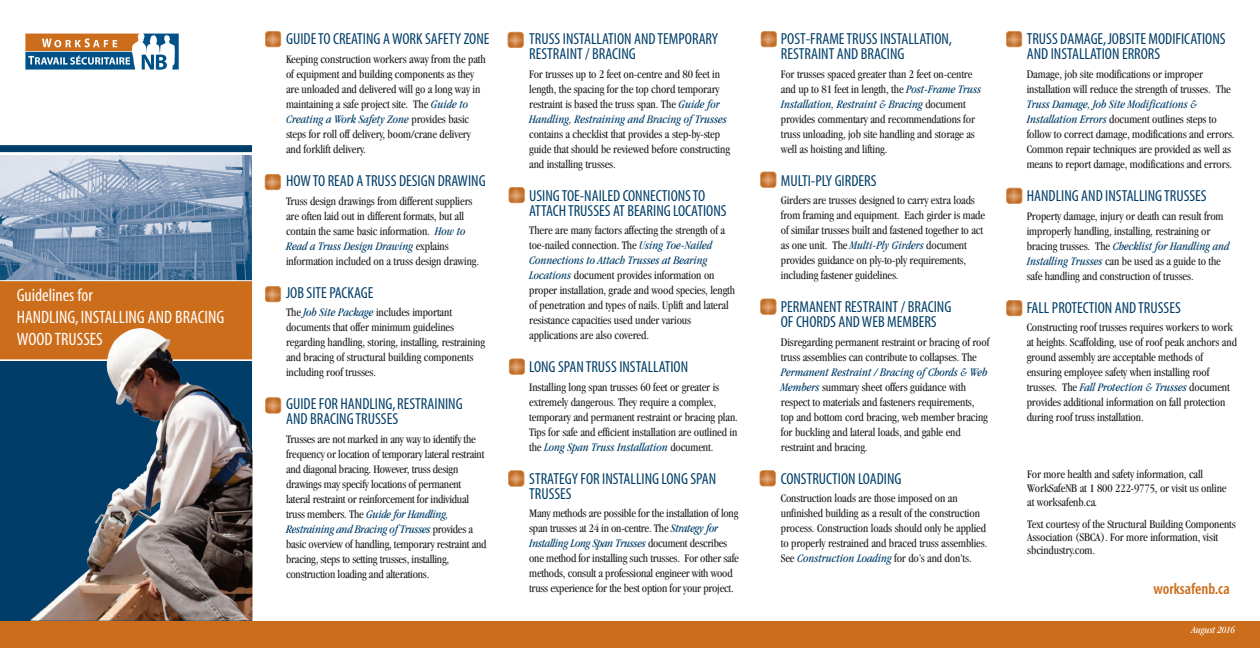
<style>
.page{position:relative;width:1260px;height:648px;background:#fff}
.page>*{position:absolute;margin:0;border:0;box-sizing:border-box;transform-origin:0 0}
.t1{font:condensed 18px/22px "Myriad";color:#fff}
.t2{font:condensed 16px/15px "Myriad";color:#003e69}
.t3{font:600 condensed 16px "Myriad";color:#cc6d1b}
.t4{font:condensed 12px/15px "Garamond";letter-spacing:-.01em;color:#231f20}
.t5{font:italic condensed 10px "Garamond";letter-spacing:-.01em;color:#fff}
.s1{font-style:italic;color:#003e69}
.s2{font-style:italic}
</style>
<div class="page">
<div style="left:0;top:361px;width:252px;height:266px;background:#003e69"></div>
<img style="left:0;top:155px;width:252px;height:125px">
<svg style="left:25px;top:34px;width:154px;height:36px"></svg>
<div style="left:0;top:145px;width:252px;height:7px;background:#003e69"></div>
<div style="left:0;top:280px;width:252px;height:80px;background:#cc6d1b"></div>
<div style="left:0;top:622px;width:1260px;height:26px;background:#cc6d1b"></div>
<svg style="left:266px;top:32px;width:15px;height:15px"></svg>
<div style="left:265px;top:31px;width:16px;height:16px;border:1px solid #cc6d1b;border-radius:3px"></div>
<svg style="left:265px;top:175px;width:15px;height:15px"></svg>
<div style="left:265px;top:174px;width:16px;height:16px;border:1px solid #cc6d1b;border-radius:3px"></div>
<svg style="left:265px;top:287px;width:16px;height:15px"></svg>
<div style="left:265px;top:286px;width:16px;height:16px;border:1px solid #cc6d1b;border-radius:3px"></div>
<svg style="left:266px;top:398px;width:15px;height:15px"></svg>
<div style="left:265px;top:397px;width:16px;height:16px;border:1px solid #cc6d1b;border-radius:3px"></div>
<svg style="left:508px;top:32px;width:15px;height:15px"></svg>
<div style="left:508px;top:32px;width:16px;height:16px;border:1px solid #cc6d1b;border-radius:3px"></div>
<svg style="left:509px;top:188px;width:15px;height:15px"></svg>
<div style="left:509px;top:187px;width:16px;height:16px;border:1px solid #cc6d1b;border-radius:3px"></div>
<svg style="left:509px;top:359px;width:15px;height:15px"></svg>
<div style="left:509px;top:359px;width:16px;height:16px;border:1px solid #cc6d1b;border-radius:3px"></div>
<svg style="left:510px;top:471px;width:14px;height:15px"></svg>
<div style="left:508px;top:470px;width:16px;height:17px;border:1px solid #cc6d1b;border-radius:3px"></div>
<svg style="left:761px;top:32px;width:15px;height:15px"></svg>
<div style="left:761px;top:31px;width:16px;height:16px;border:1px solid #cc6d1b;border-radius:3px"></div>
<svg style="left:761px;top:172px;width:15px;height:15px"></svg>
<div style="left:760px;top:172px;width:16px;height:16px;border:1px solid #cc6d1b;border-radius:3px"></div>
<svg style="left:761px;top:299px;width:15px;height:15px"></svg>
<div style="left:760px;top:299px;width:16px;height:16px;border:1px solid #cc6d1b;border-radius:3px"></div>
<svg style="left:760px;top:471px;width:15px;height:15px"></svg>
<div style="left:760px;top:470px;width:16px;height:16px;border:1px solid #cc6d1b;border-radius:3px"></div>
<svg style="left:1007px;top:32px;width:15px;height:15px"></svg>
<div style="left:1006px;top:31px;width:16px;height:16px;border:1px solid #cc6d1b;border-radius:3px"></div>
<svg style="left:1007px;top:188px;width:15px;height:15px"></svg>
<div style="left:1006px;top:188px;width:16px;height:16px;border:1px solid #cc6d1b;border-radius:3px"></div>
<svg style="left:1007px;top:301px;width:15px;height:15px"></svg>
<div style="left:1006px;top:300px;width:16px;height:16px;border:1px solid #cc6d1b;border-radius:3px"></div>
<img style="left:30px;top:328px;width:222px;height:293px">
<h1 class="t1" style="left:17px;top:286px;width:209px">Guidelines for<br>HANDLING, INSTALLING AND BRACING<br>WOOD TRUSSES</h1>
<h2 class="t2" style="left:286px;top:33px;width:205px">GUIDETO CREATING AWORK SAFETY ZONE</h2>
<p class="t4" style="left:286px;top:52px;width:201px">Keeping construction workers away from the path of equipment and building components as they are unloaded and delivered will go a long way in maintaining a safe project site. The <span class="s1">Guide to Creating a Work Safety Zone</span> provides basic steps for roll off delivery, boom/crane delivery and forklift delivery.</p>
<h2 class="t2" style="left:286px;top:175px;width:201px">HOWTO READ A TRUSS DESIGN DRAWING</h2>
<p class="t4" style="left:286px;top:194px;width:195px">Truss design drawings from different suppliers are often laid out in different formats, but all contain the same basic information. <span class="s1">How to Read a Truss Design Drawing</span> explains information included on a truss design drawing.</p>
<h2 class="t2" style="left:286px;top:286px;width:89px">JOB SITE PACKAGE</h2>
<p class="t4" style="left:286px;top:306px;width:201px">The <span class="s1">Job Site Package</span> includes important documents that offer minimum guidelines regarding handling, storing, installing, restraining and bracing of structural building components including roof trusses.</p>
<h2 class="t2" style="left:286px;top:398px;width:178px">GUIDE FOR HANDLING,RESTRAINING<br>AND BRACING TRUSSES</h2>
<p class="t4" style="left:286px;top:432px;width:202px">Trusses are not marked in any way to identify the frequency or location of temporary lateral restraint and diagonal bracing. However, truss design drawings may specify locations of permanent lateral restraint or reinforcement for individual truss members. The <span class="s1">Guidefor Handling, Restraining and Bracing of Trusses</span> provides a basic overview of handling, temporary restraint and bracing, steps to setting trusses, installing, construction loading and alterations.</p>
<h2 class="t2" style="left:529px;top:33px;width:190px">TRUSS INSTALLATION AND TEMPORARY<br>RESTRAINT / BRACING</h2>
<p class="t4" style="left:529px;top:67px;width:199px">For trusses up to 2 feet on-centre and 80 feet in length, the spacing for the top chord temporary restraint is based the truss span. The <span class="s1">Guide for Handling, Restraining and Bracing of Trusses</span></p>
<p class="t4" style="left:529px;top:127px;width:202px">contains a checklist that provides a step-by-step guide that should be reviewed before constructing and installing trusses.</p>
<h2 class="t2" style="left:529px;top:189px;width:199px">USING TOE-NAILED CONNECTIONSTO<br>ATTACH TRUSSES AT BEARING LOCATIONS</h2>
<p class="t4" style="left:529px;top:224px;width:207px">There are many factors affecting the strength of a toe-nailed connection. The <span class="s1">Using Toe-Nailed Connections to Attach Trusses at Bearing Locations</span> document provides information on proper installation, grade and wood species, length of penetration and types of nails. Uplift and lateral resistance capacities used under various applications are also covered.</p>
<h2 class="t2" style="left:529px;top:361px;width:160px">LONG SPAN TRUSS INSTALLATION</h2>
<p class="t4" style="left:529px;top:380px;width:210px">Installing long span trusses 60 feet or greater is extremely dangerous. They require a complex, temporary and permanent restraint or bracing plan.<br>Tips for safe and efficient installation are outlined in the <span class="s1">Long Span Truss Installation</span> document.</p>
<h2 class="t2" style="left:529px;top:472px;width:188px">STRATEGY FOR INSTALLING LONG SPAN<br>TRUSSES</h2>
<p class="t4" style="left:529px;top:507px;width:211px">Many methods are possible for the installation of long span trusses at 24 in on-centre. The <span class="s1">Strategyfor Installing Long Span Trusses</span> document describes one method for installing such trusses. For other safe methods, consult a professional engineer with wood truss experience for the best option for your project.</p>
<h2 class="t2" style="left:781px;top:33px;width:173px">POST-FRAMETRUSS INSTALLATION,<br>RESTRAINT AND BRACING</h2>
<p class="t4" style="left:781px;top:67px;width:202px">For trusses spaced greater than 2 feet on-centre and up to 81 feet in length, the <span class="s1">Post-Frame Truss Installation, Restraint &amp; Bracing</span> document provides commentary and recommendations for truss unloading, job site handling and storage as well as hoisting and lifting.</p>
<h2 class="t2" style="left:781px;top:174px;width:97px">MULTI-PLY GIRDERS</h2>
<p class="t4" style="left:781px;top:194px;width:206px">Girders are trusses designed to carry extra loads from framing and equipment. Each girder is made of similar trusses built and fastened together to act as one unit. The <span class="s1">Multi-Ply Girders</span> document provides guidance on ply-to-ply requirements, including fastener guidelines.</p>
<h2 class="t2" style="left:781px;top:301px;width:172px">PERMANENT RESTRAINT / BRACING<br>OF CHORDS ANDWEB MEMBERS</h2>
<p class="t4" style="left:781px;top:335px;width:210px">Disregarding permanent restraint or bracing of roof truss assemblies can contribute to collapses. The</p>
<p class="t4" style="left:781px;top:365px;width:209px"><span class="s1">Permanent Restraint / Bracing of Chords &amp; Web Members</span> summary sheet offers guidance with respect to materials and fasteners requirements, top and bottom cord bracing, web member bracing for buckling and lateral loads, and gable end restraint and bracing.</p>
<h2 class="t2" style="left:781px;top:472px;width:122px">CONSTRUCTION LOADING</h2>
<p class="t4" style="left:781px;top:492px;width:208px">Construction loads are those imposed on an unfinished building as a result of the construction process. Construction loads should only be applied to properly restrained and braced truss assemblies.<br>See <span class="s1">Construction Loading</span> for do’s and don’ts.</p>
<h2 class="t2" style="left:1027px;top:33px;width:200px">TRUSS DAMAGE,JOBSITE MODIFICATIONS<br>AND INSTALLATION ERRORS</h2>
<p class="t4" style="left:1027px;top:68px;width:206px">Damage, job site modifications or improper installation will reduce the strength of trusses. The</p>
<p class="t4" style="left:1027px;top:98px;width:209px"><span class="s1">Truss Damage, Job Site Modifications &amp; Installation Errors</span> document outlines steps to follow to correct damage, modifications and errors.<br>Common repair techniques are provided as well as means to report damage, modifications and errors.</p>
<h2 class="t2" style="left:1027px;top:190px;width:181px">HANDLING AND INSTALLING TRUSSES</h2>
<p class="t4" style="left:1027px;top:209px;width:204px">Property damage, injury or death can result from improperly handling, installing, restraining or bracing trusses. The <span class="s1">Checklist for Handling and Installing Trusses</span> can be used as a guide to the safe handling and construction of trusses.</p>
<h2 class="t2" style="left:1027px;top:301px;width:156px">FALL PROTECTION AND TRUSSES</h2>
<p class="t4" style="left:1027px;top:321px;width:212px">Constructing roof trusses requires workers to work at heights. Scaffolding, use of roof peak anchors and ground assembly are acceptable methods of ensuring employee safety when installing roof trusses. The <span class="s1">Fall Protection &amp; Trusses</span> document provides additional information on fall protection during roof truss installation.</p>
<p class="t4" style="left:1027px;top:468px;width:201px;line-height:14px">For more health and safety information, call<br>WorkSafeNB at 1 800 222-9775, or visit us online at worksafenb.ca<span class="s2">.</span></p>
<p class="t4" style="left:1027px;top:518px;width:210px;line-height:13px">Text courtesy of the Structural Building Components<br>Association (SBCA). For more information, visit sbcindustry.com.</p>
<h2 class="t3" style="left:1154px;top:583px;width:78px">worksafenb.ca</h2>
<p class="t5" style="left:1191px;top:626px;width:45px">August 2016</p>
</div>
